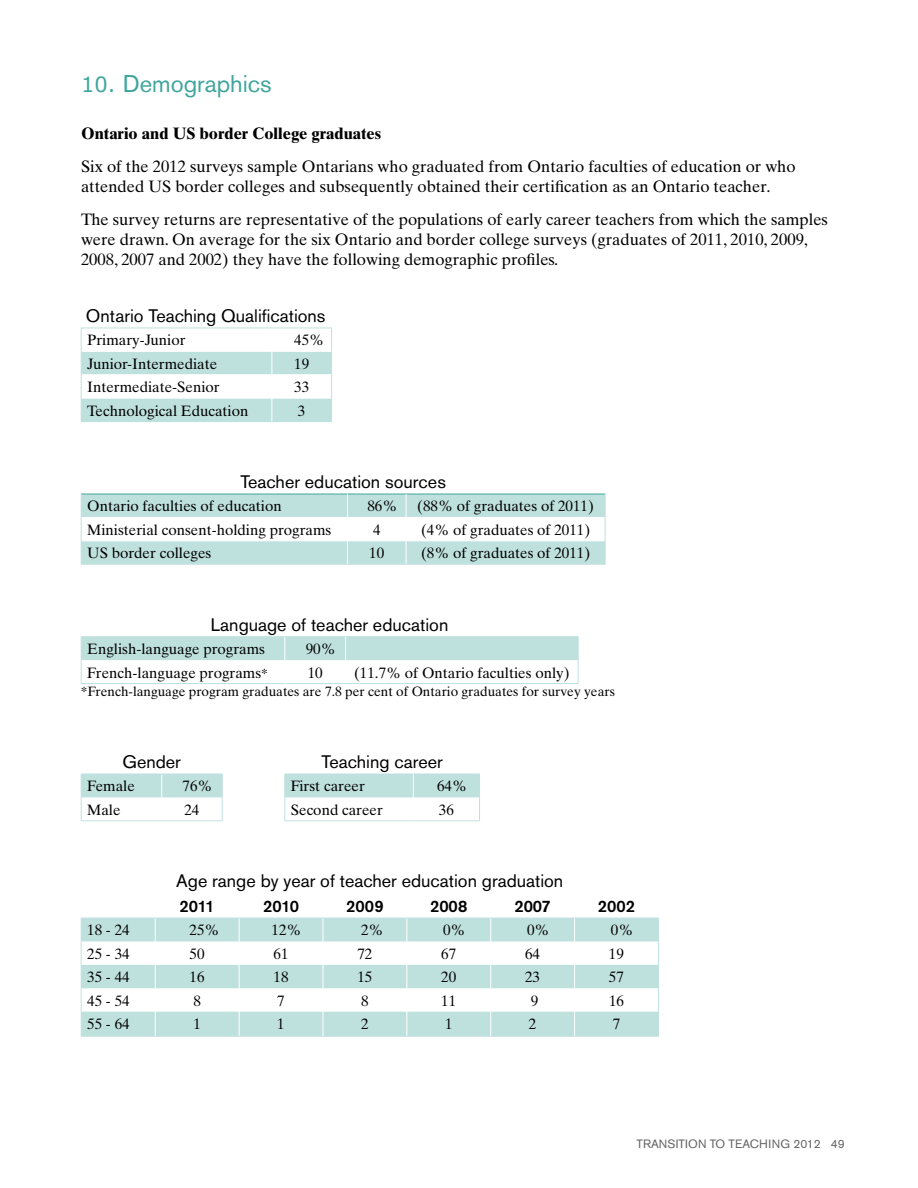
<style>
.page{position:relative;width:918px;height:1188px;background:#fff}
.page>*{position:absolute;margin:0;border:0;box-sizing:border-box;transform-origin:0 0}
.Section_heads{font:24px "Akzidenz Grotesk Pro";color:#40a69d}
.Table_titles{font:18px "Akzidenz Grotesk Pro";color:#000}
.t1{font:16.5px/19.8px "Times Ten";color:#000}
.t2{font:700 16.5px "Times Ten";color:#000}
.Table_headers{font:500 16.5px "Akzidenz Grotesk Pro";color:#000}
.Table_data{font:15px "Times Ten";color:#000}
.t3{font:13.5px "Times Ten";color:#000}
.t4{font:12px "Akzidenz Grotesk Pro";color:#636466}
.s1{font-family:"Verdana";font-size:21px}
.s2{font-size:13.5px}
</style>
<div class="page">
<svg style="left:81px;top:328px;width:251px;height:94px"></svg>
<svg style="left:81px;top:494px;width:525px;height:70px"></svg>
<hr style="left:81px;top:564px;width:266px;height:1px;background:#bfe1de">
<hr style="left:347px;top:564px;width:59px;height:1px;background:#bfe1de">
<hr style="left:406px;top:564px;width:199px;height:1px;background:#bfe1de">
<hr style="left:81px;top:636px;width:204px;height:1px;background:#bfe1de">
<hr style="left:285px;top:636px;width:61px;height:1px;background:#bfe1de">
<hr style="left:346px;top:636px;width:232px;height:1px;background:#bfe1de">
<hr style="left:81px;top:683px;width:204px;height:1px;background:#bfe1de">
<hr style="left:285px;top:683px;width:61px;height:1px;background:#bfe1de">
<hr style="left:346px;top:683px;width:232px;height:1px;background:#bfe1de">
<svg style="left:81px;top:637px;width:498px;height:46px"></svg>
<hr style="left:81px;top:821px;width:81px;height:1px;background:#bfe1de">
<hr style="left:162px;top:821px;width:60px;height:1px;background:#bfe1de">
<hr style="left:285px;top:821px;width:128px;height:1px;background:#bfe1de">
<hr style="left:413px;top:821px;width:67px;height:1px;background:#bfe1de">
<svg style="left:81px;top:774px;width:399px;height:47px"></svg>
<svg style="left:82px;top:919px;width:576px;height:117px;fill:#bfe1de"></svg>
<svg style="left:155px;top:919px;width:1px;height:117px"></svg>
<svg style="left:239px;top:919px;width:1px;height:117px"></svg>
<svg style="left:323px;top:919px;width:1px;height:117px"></svg>
<svg style="left:407px;top:919px;width:1px;height:117px"></svg>
<svg style="left:490px;top:919px;width:1px;height:117px"></svg>
<svg style="left:574px;top:919px;width:1px;height:117px"></svg>
<hr style="left:81px;top:918px;width:74px;height:1px;background:#bfe1de">
<hr style="left:155px;top:918px;width:84px;height:1px;background:#bfe1de">
<hr style="left:239px;top:918px;width:84px;height:1px;background:#bfe1de">
<hr style="left:323px;top:918px;width:84px;height:1px;background:#bfe1de">
<hr style="left:407px;top:918px;width:84px;height:1px;background:#bfe1de">
<hr style="left:491px;top:918px;width:84px;height:1px;background:#bfe1de">
<hr style="left:575px;top:918px;width:84px;height:1px;background:#bfe1de">
<svg style="left:81px;top:919px;width:1px;height:117px"></svg>
<svg style="left:658px;top:919px;width:1px;height:117px"></svg>
<hr style="left:81px;top:1036px;width:74px;height:1px;background:#bfe1de">
<hr style="left:155px;top:1036px;width:84px;height:1px;background:#bfe1de">
<hr style="left:239px;top:1036px;width:84px;height:1px;background:#bfe1de">
<hr style="left:323px;top:1036px;width:84px;height:1px;background:#bfe1de">
<hr style="left:407px;top:1036px;width:84px;height:1px;background:#bfe1de">
<hr style="left:491px;top:1036px;width:84px;height:1px;background:#bfe1de">
<hr style="left:575px;top:1036px;width:84px;height:1px;background:#bfe1de">
<h2 class="Section_heads" style="left:81px;top:68px;width:192px"><span class="s1">10.</span> Demographics</h2>
<p class="t2" style="left:81px;top:123px;width:302px">Ontario and US border College graduates</p>
<p class="t1" style="left:81px;top:157px;width:716px">Six of the 2012 surveys sample Ontarians who graduated from Ontario faculties of education or who attended US border colleges and subsequently obtained their certification as an Ontario teacher.</p>
<p class="t1" style="left:81px;top:210px;width:749px">The survey returns are representative of the populations of early career teachers from which the samples were drawn. On average for the six Ontario and border college surveys (graduates of 2011, 2010, 2009,<br>2008, 2007 and 2002) they have the following demographic profiles.</p>
<h4 class="Table_titles" style="left:86px;top:304px;width:241px">Ontario Teaching Qualifications</h4>
<p class="Table_data" style="left:87px;top:331px;width:100px">Primary-Junior</p>
<p class="Table_data" style="left:294px;top:331px;width:31px">45%</p>
<p class="Table_data" style="left:87px;top:355px;width:132px">Junior-Intermediate</p>
<p class="Table_data" style="left:294px;top:355px;width:16px">19</p>
<p class="Table_data" style="left:87px;top:378px;width:134px">Intermediate-Senior</p>
<p class="Table_data" style="left:294px;top:378px;width:16px">33</p>
<p class="Table_data" style="left:87px;top:402px;width:163px">Technological Education</p>
<p class="Table_data" style="left:298px;top:402px;width:9px">3</p>
<h4 class="Table_titles" style="left:240px;top:470px;width:207px">Teacher education sources</h4>
<p class="Table_data" style="left:87px;top:497px;width:196px">Ontario faculties of education</p>
<p class="Table_data" style="left:367px;top:497px;width:31px">86%</p>
<p class="Table_data" style="left:417px;top:497px;width:178px">(88% of graduates of 2011)</p>
<p class="Table_data" style="left:87px;top:521px;width:246px">Ministerial consent-holding programs</p>
<p class="Table_data" style="left:373px;top:521px;width:9px">4</p>
<p class="Table_data" style="left:421px;top:521px;width:171px">(4% of graduates of 2011)</p>
<p class="Table_data" style="left:87px;top:544px;width:126px">US border colleges</p>
<p class="Table_data" style="left:369px;top:544px;width:16px">10</p>
<p class="Table_data" style="left:421px;top:544px;width:171px">(8% of graduates of 2011)</p>
<h4 class="Table_titles" style="left:211px;top:613px;width:239px">Language of teacher education</h4>
<p class="Table_data" style="left:87px;top:640px;width:179px">English-language programs</p>
<p class="Table_data" style="left:306px;top:640px;width:31px">90%</p>
<p class="Table_data" style="left:87px;top:663px;width:182px">French-language programs<span class="s2">*</span></p>
<p class="Table_data" style="left:308px;top:663px;width:16px">10</p>
<p class="Table_data" style="left:354px;top:663px;width:217px">(11.7% of Ontario faculties only)</p>
<p class="t3" style="left:81px;top:683px;width:535px">*French-language program graduates are 7.8 per cent of Ontario graduates for survey years</p>
<h4 class="Table_titles" style="left:122px;top:750px;width:60px">Gender</h4>
<h4 class="Table_titles" style="left:322px;top:750px;width:123px">Teaching career</h4>
<p class="Table_data" style="left:87px;top:777px;width:49px">Female</p>
<p class="Table_data" style="left:183px;top:777px;width:32px">76%</p>
<p class="Table_data" style="left:291px;top:777px;width:76px">First career</p>
<p class="Table_data" style="left:437px;top:777px;width:31px">64%</p>
<p class="Table_data" style="left:87px;top:801px;width:35px">Male</p>
<p class="Table_data" style="left:184px;top:801px;width:16px">24</p>
<p class="Table_data" style="left:291px;top:801px;width:94px">Second career</p>
<p class="Table_data" style="left:439px;top:801px;width:16px">36</p>
<h4 class="Table_titles" style="left:176px;top:869px;width:389px">Age range by year of teacher education graduation</h4>
<p class="Table_headers" style="left:179px;top:895px;width:37px">2011</p>
<p class="Table_headers" style="left:263px;top:895px;width:37px">2010</p>
<p class="Table_headers" style="left:346px;top:895px;width:39px">2009</p>
<p class="Table_headers" style="left:430px;top:895px;width:39px">2008</p>
<p class="Table_headers" style="left:514px;top:895px;width:38px">2007</p>
<p class="Table_headers" style="left:598px;top:895px;width:39px">2002</p>
<p class="Table_data" style="left:87px;top:921px;width:44px">18 - 24</p>
<p class="Table_data" style="left:190px;top:921px;width:31px">25%</p>
<p class="Table_data" style="left:272px;top:921px;width:31px">12%</p>
<p class="Table_data" style="left:361px;top:921px;width:24px">2%</p>
<p class="Table_data" style="left:443px;top:921px;width:24px">0%</p>
<p class="Table_data" style="left:527px;top:921px;width:24px">0%</p>
<p class="Table_data" style="left:611px;top:921px;width:24px">0%</p>
<p class="Table_data" style="left:87px;top:945px;width:44px">25 - 34</p>
<p class="Table_data" style="left:190px;top:945px;width:16px">50</p>
<p class="Table_data" style="left:274px;top:945px;width:16px">61</p>
<p class="Table_data" style="left:357px;top:945px;width:16px">72</p>
<p class="Table_data" style="left:441px;top:945px;width:16px">67</p>
<p class="Table_data" style="left:525px;top:945px;width:16px">64</p>
<p class="Table_data" style="left:609px;top:945px;width:16px">19</p>
<p class="Table_data" style="left:87px;top:968px;width:44px">35 - 44</p>
<p class="Table_data" style="left:190px;top:968px;width:16px">16</p>
<p class="Table_data" style="left:274px;top:968px;width:16px">18</p>
<p class="Table_data" style="left:357px;top:968px;width:16px">15</p>
<p class="Table_data" style="left:441px;top:968px;width:16px">20</p>
<p class="Table_data" style="left:525px;top:968px;width:16px">23</p>
<p class="Table_data" style="left:609px;top:968px;width:16px">57</p>
<p class="Table_data" style="left:87px;top:992px;width:44px">45 - 54</p>
<p class="Table_data" style="left:193px;top:992px;width:9px">8</p>
<p class="Table_data" style="left:277px;top:992px;width:9px">7</p>
<p class="Table_data" style="left:361px;top:992px;width:9px">8</p>
<p class="Table_data" style="left:441px;top:992px;width:16px">11</p>
<p class="Table_data" style="left:531px;top:992px;width:9px">9</p>
<p class="Table_data" style="left:609px;top:992px;width:16px">16</p>
<p class="Table_data" style="left:87px;top:1015px;width:44px">55 - 64</p>
<p class="Table_data" style="left:193px;top:1015px;width:9px">1</p>
<p class="Table_data" style="left:277px;top:1015px;width:9px">1</p>
<p class="Table_data" style="left:361px;top:1015px;width:9px">2</p>
<p class="Table_data" style="left:445px;top:1015px;width:9px">1</p>
<p class="Table_data" style="left:529px;top:1015px;width:9px">2</p>
<p class="Table_data" style="left:613px;top:1015px;width:9px">7</p>
<p class="t4" style="left:637px;top:1136px;width:210px">TRANSITION TO TEACHING 2012 49</p>
</div>
